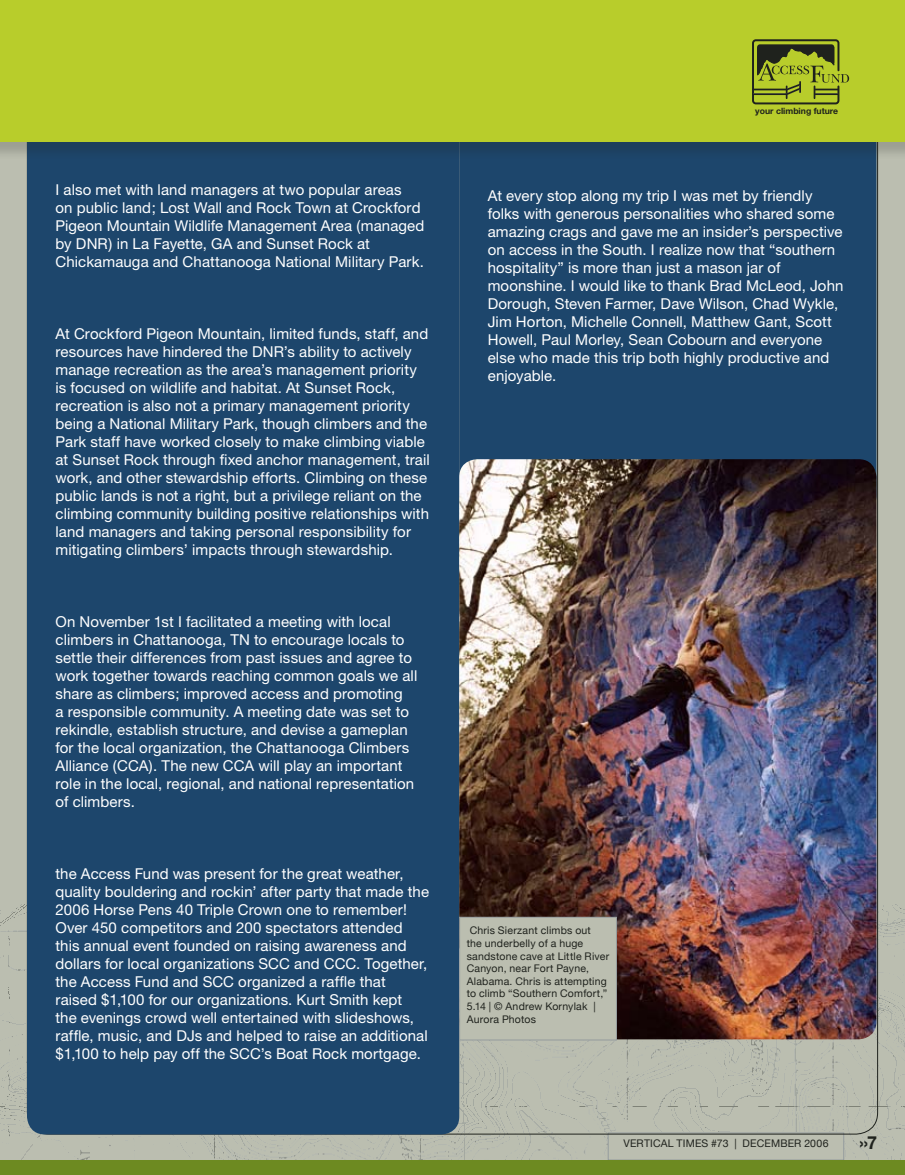
<style>
.page{position:relative;width:905px;height:1175px;background:#fff}
.page>*{position:absolute;margin:0;border:0;box-sizing:border-box;transform-origin:0 0}
.t1{font:700 18px "Helvetica Neue";color:#1f221d}
.t2{font:15px/18px "Helvetica Neue";letter-spacing:.005em;color:#fff}
.t3{font:10.5px/12.6px "Helvetica Neue";letter-spacing:.02em;color:#1f221d}
.t4{font:700 8.7px "Helvetica Neue";color:#1f221d}
</style>
<div class="page">
<div style="left:0;top:0;width:904px;height:1174px;background:#bbbeb0"></div>
<div style="left:608px;top:1132px;width:236px;height:28px;border:1px solid #949b9d"></div>
<div style="left:0;top:1160px;width:904px;height:14px;background:#6d8a21"></div>
<div style="left:459px;top:108px;width:417px;height:405px;background:#1d466c;border-radius:18px"></div>
<div style="left:27px;top:108px;width:432px;height:1026px;background:#1d466c;border-radius:18px"></div>
<div style="left:0;top:0;width:904px;height:160px;background:#1f221d;opacity:.2"></div>
<div style="left:0;top:0;width:904px;height:141px;background:#b8cd2b"></div>
<img style="left:459px;top:459px;width:417px;height:580px;border-radius:18px">
<div style="left:459px;top:917px;width:157px;height:123px;background:#bbbeb0"></div>
<div style="left:459px;top:916px;width:157px;height:124px;border:1px solid #949b9d"></div>
<div style="left:752px;top:39px;width:87px;height:65px;border:2px solid #1f221d;border-radius:3px"></div>
<hr style="left:753px;top:89px;width:33px;height:1px;background:#1f221d">
<hr style="left:753px;top:93px;width:33px;height:2px;background:#1f221d">
<svg style="left:756px;top:44px;width:93px;height:54px"></svg>
<p class="t2" style="left:56px;top:180px;width:370px">I also met with land managers at two popular areas<br>on public land; Lost Wall and Rock Town at Crockford Pigeon Mountain Wildlife Management Area (managed by DNR) in La Fayette, GA and Sunset Rock at Chickamauga and Chattanooga National Military Park.</p>
<p class="t2" style="left:56px;top:324px;width:376px">At Crockford Pigeon Mountain, limited funds, staff, and resources have hindered the DNR’s ability to actively manage recreation as the area’s management priority is focused on wildlife and habitat. At Sunset Rock, recreation is also not a primary management priority being a National Military Park, though climbers and the Park staff have worked closely to make climbing viable at Sunset Rock through fixed anchor management, trail work, and other stewardship efforts. Climbing on these public lands is not a right, but a privilege reliant on the climbing community building positive relationships with land managers and taking personal responsibility for mitigating climbers’ impacts through stewardship.</p>
<p class="t2" style="left:56px;top:612px;width:363px">On November 1st I facilitated a meeting with local climbers in Chattanooga, TN to encourage locals to settle their differences from past issues and agree to work together towards reaching common goals we all share as climbers; improved access and promoting<br>a responsible community. A meeting date was set to rekindle, establish structure, and devise a gameplan for the local organization, the Chattanooga Climbers Alliance (CCA). The new CCA will play an important role in the local, regional, and national representation of climbers.</p>
<p class="t2" style="left:56px;top:864px;width:375px">the Access Fund was present for the great weather, quality bouldering and rockin’ after party that made the 2006 Horse Pens 40 Triple Crown one to remember!<br>Over 450 competitors and 200 spectators attended this annual event founded on raising awareness and dollars for local organizations SCC and CCC. Together, the Access Fund and SCC organized a raffle that raised $1,100 for our organizations. Kurt Smith kept<br>the evenings crowd well entertained with slideshows, raffle, music, and DJs and helped to raise an additional $1,100 to help pay off the SCC’s Boat Rock mortgage.</p>
<p class="t4" style="left:755px;top:106px;width:84px">your climbing future</p>
<p class="t2" style="left:488px;top:186px;width:357px">At every stop along my trip I was met by friendly folks with generous personalities who shared some amazing crags and gave me an insider’s perspective on access in the South. I realize now that “southern hospitality” is more than just a mason jar of moonshine. I would like to thank Brad McLeod, John Dorough, Steven Farmer, Dave Wilson, Chad Wykle, Jim Horton, Michelle Connell, Matthew Gant, Scott Howell, Paul Morley, Sean Cobourn and everyone else who made this trip both highly productive and enjoyable.</p>
<p class="t3" style="left:466px;top:924px;width:144px">Chris Sierzant climbs out<br>the underbelly of a huge sandstone cave at Little River<br>Canyon, near Fort Payne,<br>Alabama. Chris is attempting to climb “Southern Comfort,”<br>5.14 | © Andrew Kornylak |<br>Aurora Photos</p>
<p class="t3" style="left:623px;top:1136px;width:206px">VERTICAL TIMES #73 | DECEMBER 2006</p>
<p class="t1" style="left:859px;top:1131px;width:10px">››</p>
</div>
